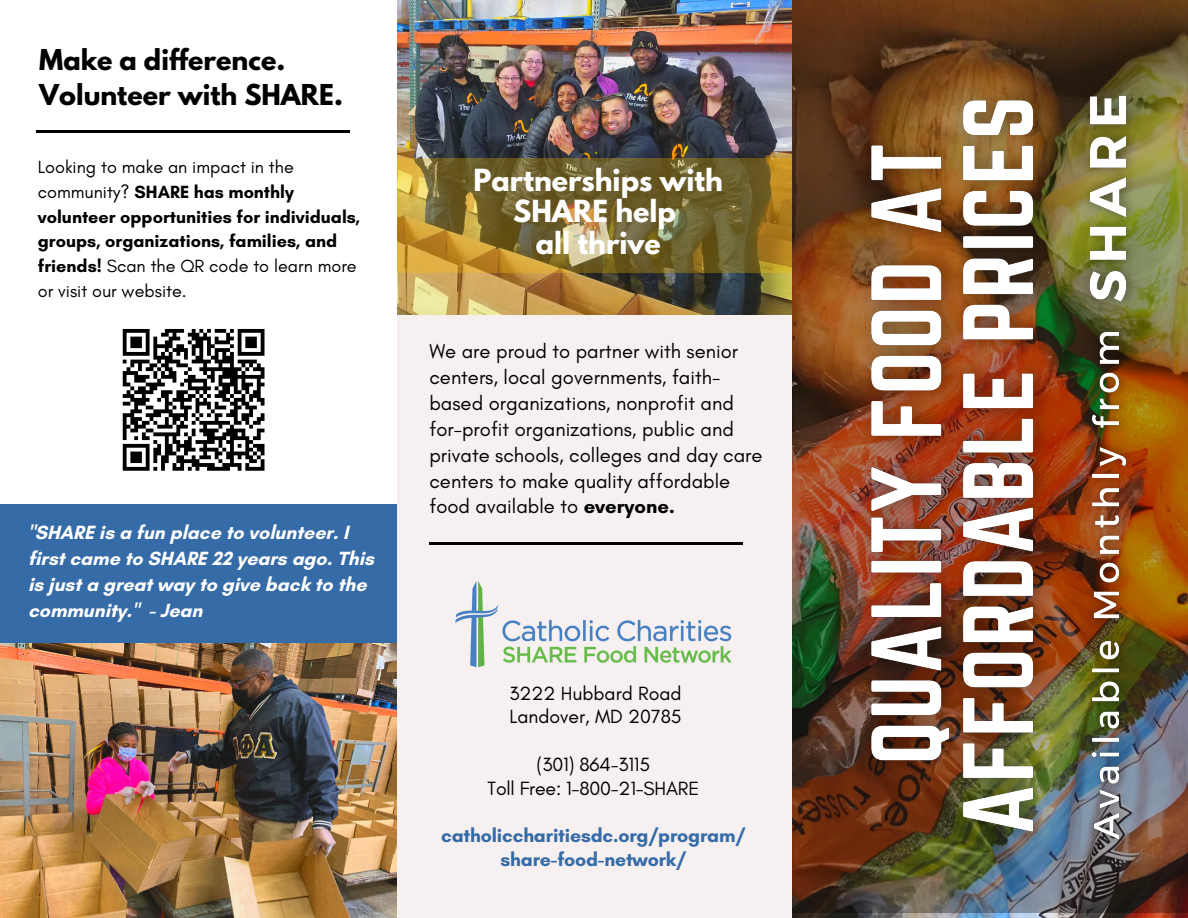
<style>
.page{position:relative;width:1188px;height:918px;background:#f6f0f0}
.page>*{position:absolute;margin:0;border:0;box-sizing:border-box;transform-origin:0 0}
.t1{font:700 27px/31.5px "League Spartan";color:#fff;text-align:center}
.t2{font:700 25.5px/34.8px "League Spartan";color:#000}
.t3{font:20.25px/25.8px "Glacial Indifference";color:#000}
.t4{font:700 19.5px/25.8px "Glacial Indifference";color:#fff}
.t5{font:19.5px "Glacial Indifference";color:#000}
.t6{font:700 19.5px "Glacial Indifference";letter-spacing:-.01em;color:#356ba7}
.t7{font:700 18px/24.8px "Glacial Indifference";color:#000}
.s1{font-weight:400}
.s2{font-weight:700}
</style>
<div class="page">
<img style="left:0;top:643px;width:397px;height:275px">
<hr style="left:429px;top:542px;width:314px;height:2px;background:#000">
<img style="left:397px;top:0;width:395px;height:315px">
<svg style="left:397px;top:158px;width:395px;height:114px;background:#877031"></svg>
<div style="left:0;top:0;width:397px;height:643px;background:#fff"></div>
<hr style="left:36px;top:131px;width:314px;height:2px;background:#000">
<img style="left:792px;top:0;width:396px;height:913px">
<img style="left:395px;top:581px;width:337px;height:109px">
<div style="left:0;top:504px;width:397px;height:139px;background:#356ba7"></div>
<img style="left:847px;top:67px;width:216px;height:794px">
<img style="left:1078px;top:321px;width:65px;height:531px">
<img style="left:1071px;top:76px;width:78px;height:245px">
<svg style="left:122px;top:329px;width:143px;height:142px"></svg>
<p class="t2" style="left:39px;top:45px;width:305px">Make a difference.<br>Volunteer with SHARE.</p>
<p class="t7" style="left:38px;top:154px;width:324px"><span class="s1">Looking to make an impact in the community?</span> SHARE has monthly volunteer opportunities for individuals, groups, organizations, families, and friends! <span class="s1">Scan the QR code to learn more or visit our website.</span></p>
<p class="t4" style="left:28px;top:520px;width:347px">"SHARE is a fun place to volunteer. I first came to SHARE 22 years ago. This is just a great way to give back to the community." - Jean</p>
<p class="t1" style="left:474px;top:167px;width:251px">Partnerships with<br>SHARE help</p>
<p class="t1" style="left:536px;top:230px;width:127px">all thrive</p>
<p class="t3" style="left:429px;top:338px;width:335px">We are proud to partner with senior centers, local governments, faith&shy;based organizations, nonprofit and for-profit organizations, public and private schools, colleges and day care centers to make quality affordable food available to <span class="s2">everyone.</span></p>
<p class="t5" style="left:509px;top:681px;width:174px">3222 Hubbard Road</p>
<p class="t5" style="left:509px;top:705px;width:174px">Landover, MD 20785</p>
<p class="t5" style="left:537px;top:753px;width:115px">(301) 864-3115</p>
<p class="t5" style="left:488px;top:776px;width:213px">Toll Free: 1-800-21-SHARE</p>
<p class="t6" style="left:441px;top:823px;width:306px">catholiccharitiesdc.org/program/</p>
<p class="t6" style="left:501px;top:847px;width:187px">share-food-network/</p>
</div>
